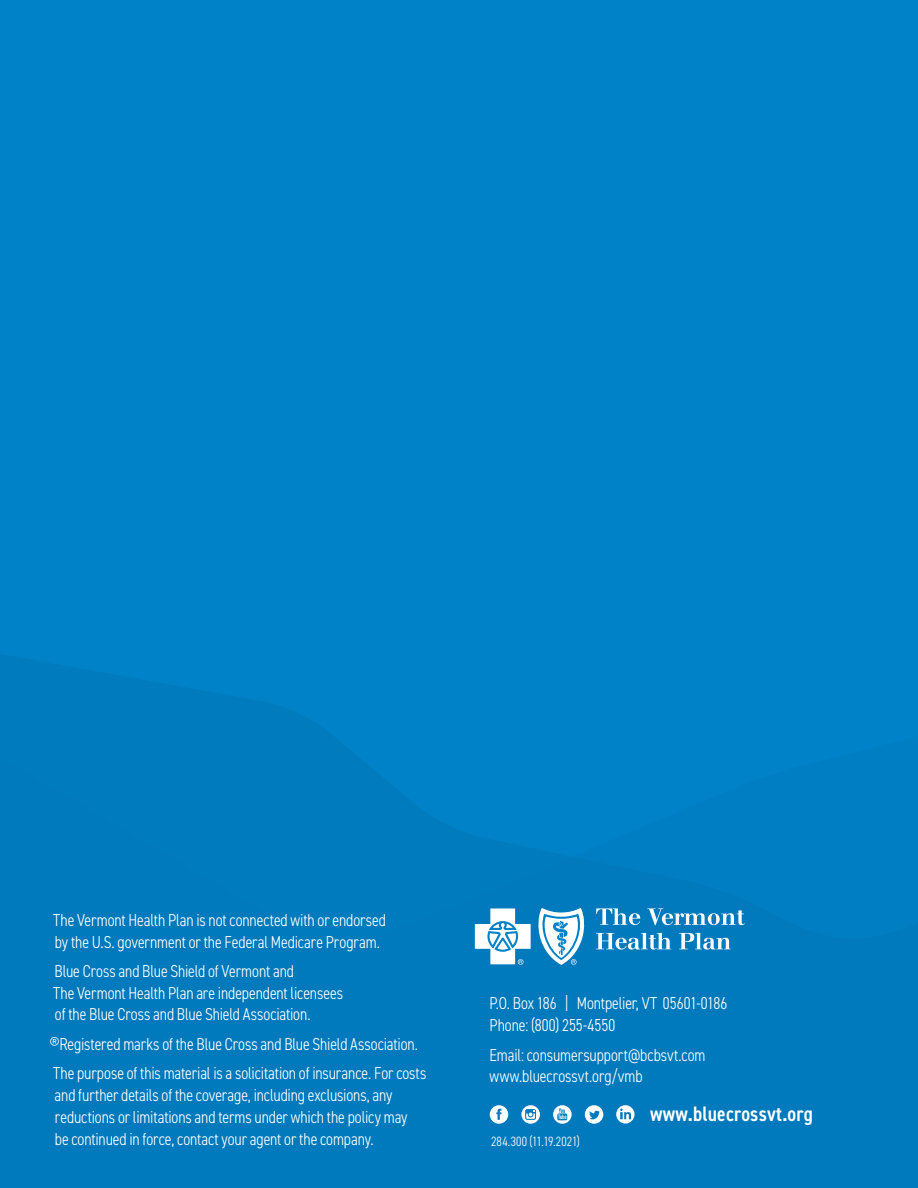
<style>
.page{position:relative;width:918px;height:1188px;background:#0082c8}
.page>*{position:absolute;margin:0;border:0;box-sizing:border-box;transform-origin:0 0}
._2nd_subhead{font:600 condensed 21px "DIN2014";letter-spacing:.01em;color:#fff}
.text_body_MG{font:300 condensed 17.25px/21.8px "DIN2014";letter-spacing:-.005em;color:#fff}
.text_body_MG-2{font:300 condensed 13.5px "DIN2014";letter-spacing:.01em;color:#fff}
</style>
<div class="page">
<svg style="left:0;top:757px;width:918px;height:431px;fill:#007abc"></svg>
<svg style="left:490px;top:1105px;width:18px;height:19px"></svg>
<svg style="left:585px;top:1105px;width:18px;height:19px"></svg>
<svg style="left:521px;top:1105px;width:19px;height:19px"></svg>
<svg style="left:553px;top:1105px;width:19px;height:19px"></svg>
<svg style="left:616px;top:1105px;width:19px;height:19px"></svg>
<svg style="left:475px;top:908px;width:56px;height:57px"></svg>
<svg style="left:537px;top:821px;width:381px;height:144px"></svg>
<p class="text_body_MG" style="left:53px;top:909px;width:334px">The Vermont Health Plan is not connected with or endorsed by the U.S. government or the Federal Medicare Program.</p>
<p class="text_body_MG" style="left:53px;top:960px;width:291px">Blue Cross and Blue Shield of Vermont and<br>The Vermont Health Plan are independent licensees of the Blue Cross and Blue Shield Association.</p>
<p class="text_body_MG" style="left:50px;top:1033px;width:370px">®Registered marks of the Blue Cross and Blue Shield Association.</p>
<p class="text_body_MG" style="left:53px;top:1063px;width:375px">The purpose of this material is a solicitation of insurance. For costs and further details of the coverage, including exclusions, any reductions or limitations and terms under which the policy may<br>be continued in force, contact your agent or the company.</p>
<p class="text_body_MG" style="left:490px;top:993px;width:239px">P.O. Box 186 | Montpelier, VT 05601‑0186<br>Phone: (800) 255-4550</p>
<p class="text_body_MG" style="left:490px;top:1044px;width:217px">Email: consumersupport@bcbsvt.com www.bluecrossvt.org/vmb</p>
<p class="text_body_MG-2" style="left:491px;top:1133px;width:90px">284.300 (11.19.2021)</p>
<p class="_2nd_subhead" style="left:650px;top:1100px;width:164px">www.bluecrossvt.org</p>
</div>
